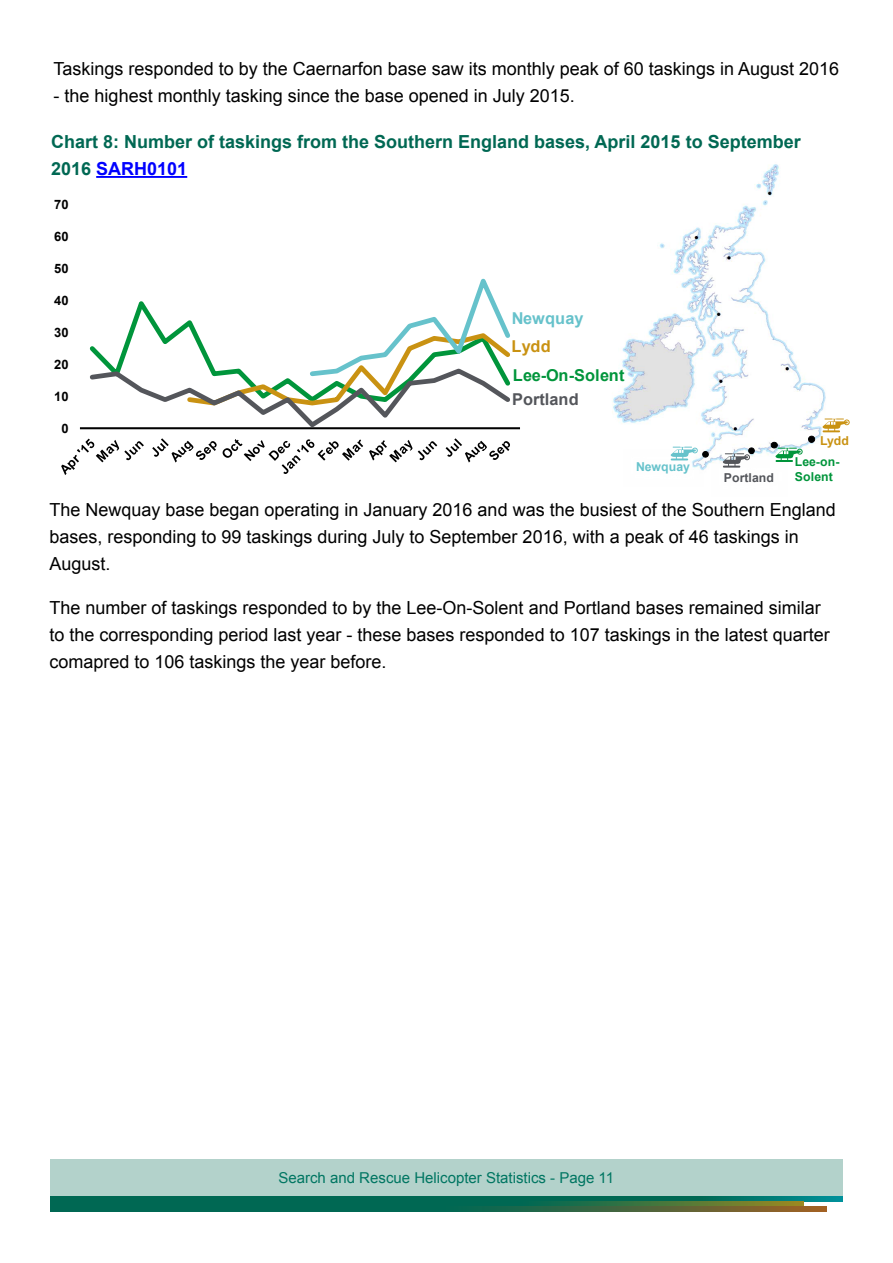
<style>
.page{position:relative;width:893px;height:1263px;background:#fff}
.page>*{position:absolute;margin:0;border:0;box-sizing:border-box;transform-origin:0 0}
.t1{font:18px/27px "Arial";color:#000}
.t2{font:700 18px/27px "Arial";color:#006853}
.t3{font:700 16.35px "Arial";letter-spacing:.005em;color:#00953b}
.t4{font:700 16.35px "Arial";color:#54565b}
.t5{font:700 16.35px "Arial";color:#66c2cb}
.t6{font:700 16.35px "Arial";color:#c99212}
.t7{font:15px "Arial";color:#007662}
.t8{font:700 12.9px "Arial";letter-spacing:.025em;color:#000}
.t9{font:700 12.3px/21.6px "Arial";letter-spacing:.015em;color:#00953b}
.t10{font:700 12.3px "Arial";color:#54565b}
.t11{font:700 12.3px "Arial";color:#66c2cb}
.s1{color:#00f}
.s2{color:#c99212}
</style>
<div class="page">
<div style="left:50px;top:1160px;width:792px;height:36px;background:#b3d2cb"></div>
<svg style="left:50px;top:1196px;width:792px;height:5px;background:#006b59"></svg>
<svg style="left:50px;top:1201px;width:753px;height:5px;background:#1b6d4a"></svg>
<svg style="left:50px;top:1206px;width:777px;height:6px;background:#256647"></svg>
<hr style="left:96px;top:176px;width:91px;height:2px;background:#00f">
<img style="left:612px;top:164px;width:227px;height:306px">
<svg style="left:823px;top:418px;width:27px;height:14px"></svg>
<img style="left:711px;top:460px;width:76px;height:10px">
<svg style="left:723px;top:448px;width:31px;height:20px"></svg>
<div style="left:748px;top:448px;width:7px;height:6px;border:1px solid #000;border-radius:50%"></div>
<svg style="left:771px;top:442px;width:32px;height:20px"></svg>
<div style="left:771px;top:442px;width:7px;height:6px;border:1px solid #000;border-radius:50%"></div>
<div style="left:808px;top:436px;width:7px;height:6px;background:#000;border-radius:50%"></div>
<div style="left:808px;top:436px;width:7px;height:7px;border:1px solid #000;border-radius:50%"></div>
<img style="left:623px;top:449px;width:80px;height:21px">
<svg style="left:671px;top:447px;width:37px;height:13px"></svg>
<hr style="left:80px;top:427px;width:440px;height:2px;background:#000">
<svg style="left:87px;top:278px;width:427px;height:150px"></svg>
<svg style="left:61px;top:439px;width:83px;height:36px"></svg>
<svg style="left:152px;top:438px;width:65px;height:24px"></svg>
<svg style="left:223px;top:439px;width:140px;height:35px"></svg>
<svg style="left:369px;top:440px;width:68px;height:22px"></svg>
<svg style="left:446px;top:438px;width:64px;height:24px"></svg>
<p class="t1" style="left:54px;top:55px;width:787px">Taskings responded to by the Caernarfon base saw its monthly peak of 60 taskings in August 2016</p>
<p class="t1" style="left:54px;top:82px;width:523px">- the highest monthly tasking since the base opened in July 2015.</p>
<p class="t2" style="left:51px;top:129px;width:751px">Chart 8: Number of taskings from the Southern England bases, April 2015 to September<br>2016 <span class="s1">SARH0101</span></p>
<p class="t8" style="left:54px;top:196px;width:16px">70</p>
<p class="t8" style="left:54px;top:228px;width:16px">60</p>
<p class="t8" style="left:54px;top:260px;width:16px">50</p>
<p class="t8" style="left:54px;top:292px;width:16px">40</p>
<p class="t8" style="left:54px;top:324px;width:16px">30</p>
<p class="t8" style="left:54px;top:356px;width:16px">20</p>
<p class="t8" style="left:54px;top:388px;width:16px">10</p>
<p class="t8" style="left:62px;top:420px;width:9px">0</p>
<p class="t5" style="left:512px;top:308px;width:73px">Newquay</p>
<p class="t6" style="left:511px;top:335px;width:41px">Lydd</p>
<p class="t3" style="left:513px;top:364px;width:113px">Lee-On-Solent</p>
<p class="t4" style="left:512px;top:388px;width:68px">Portland</p>
<p class="t11" style="left:636px;top:458px;width:55px">Newquay</p>
<p class="t9" style="left:795px;top:430px;width:56px;text-indent:25px"><span class="s2">Lydd<br></span>Lee-on-</p>
<p class="t10" style="left:724px;top:469px;width:51px">Portland</p>
<p class="t9" style="left:795px;top:466px;width:39px">Solent</p>
<p class="t1" style="left:49px;top:497px;width:788px">The Newquay base began operating in January 2016 and was the busiest of the Southern England bases, responding to 99 taskings during July to September 2016, with a peak of 46 taskings in<br>August.</p>
<p class="t1" style="left:49px;top:595px;width:782px">The number of taskings responded to by the Lee-On-Solent and Portland bases remained similar to the corresponding period last year - these bases responded to 107 taskings in the latest quarter comapred to 106 taskings the year before.</p>
<p class="t7" style="left:278px;top:1168px;width:337px">Search and Rescue Helicopter Statistics - Page 11</p>
</div>
